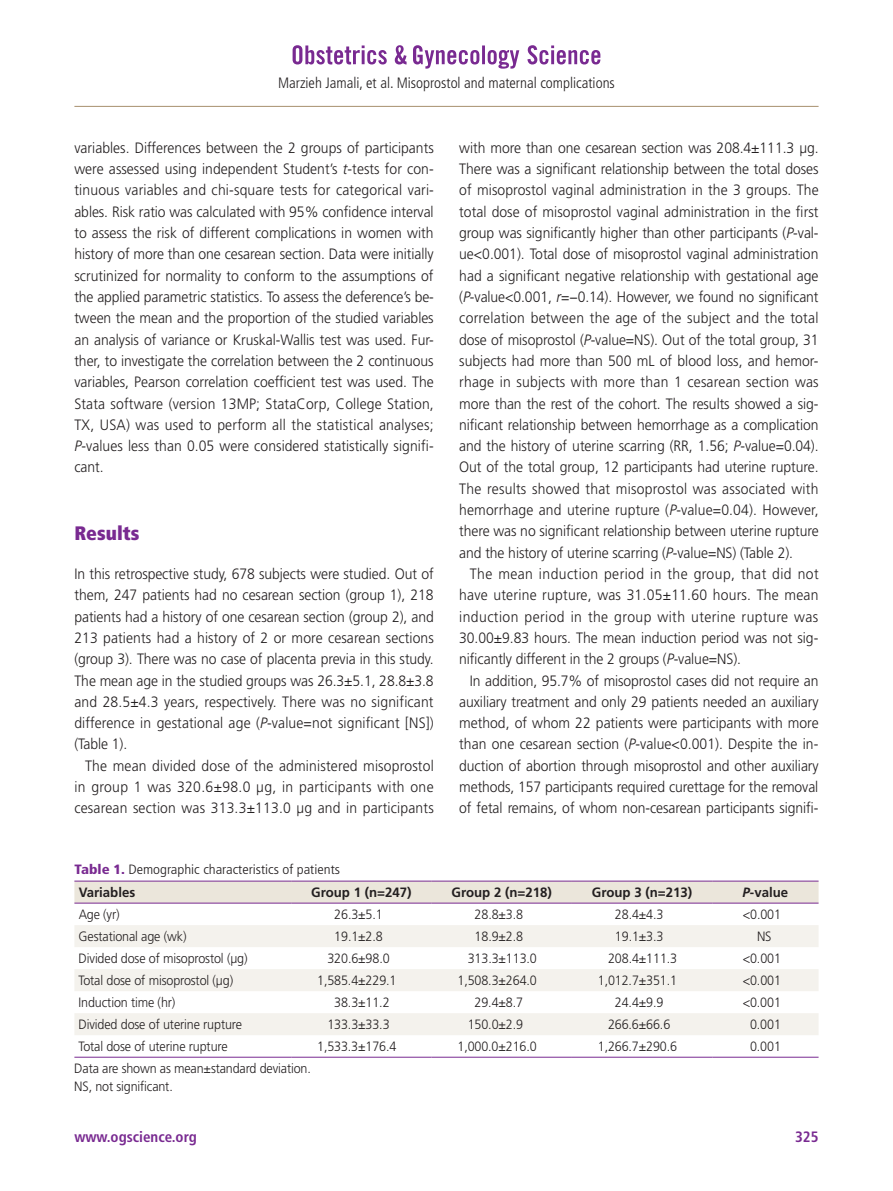
<style>
.page{position:relative;width:893px;height:1191px;background:#fff}
.page>*{position:absolute;margin:0;border:0;box-sizing:border-box;transform-origin:0 0}
.t1{font:900 condensed 19.5px "Frutiger LT Std";color:#792a91}
.t2{font:300 15px/21.3px "Frutiger LT Std";letter-spacing:-.005em;color:#231f20;text-align:justify;scale:.93 1}
.t3{font:300 condensed 15px "Frutiger LT Std";color:#231f20}
.t4{font:700 condensed 15px "Frutiger LT Std";color:#792a91}
.t5{font:300 13.5px/18px "Frutiger LT Std";letter-spacing:-.01em;color:#231f20;scale:.93 1}
.t6{font:300 condensed 13.5px/22.4px "Frutiger LT Std";color:#231f20;scale:1.1 1}
.t7{font:700 13.5px "Frutiger LT Std";color:#231f20}
.s1{font-style:italic}
.s2{font-weight:900;color:#792a91}
.s3{font-weight:700;font-stretch:normal}
</style>
<div class="page">
<hr style="left:74px;top:106px;width:745px;height:1px;background:#ad9676">
<svg style="left:527px;top:45px;width:73px;height:19px"></svg>
<svg style="left:413px;top:45px;width:106px;height:24px"></svg>
<svg style="left:293px;top:45px;width:114px;height:19px"></svg>
<div style="left:74px;top:881px;width:745px;height:21px;background:#ebe6db"></div>
<svg style="left:74px;top:925px;width:745px;height:110px;fill:#f4f2ed"></svg>
<hr style="left:74px;top:880px;width:217px;height:1px;background:#792a91">
<hr style="left:291px;top:880px;width:141px;height:1px;background:#792a91">
<hr style="left:432px;top:880px;width:140px;height:1px;background:#792a91">
<hr style="left:572px;top:880px;width:140px;height:1px;background:#792a91">
<hr style="left:712px;top:880px;width:107px;height:1px;background:#792a91">
<hr style="left:74px;top:902px;width:217px;height:1px;background:#792a91">
<hr style="left:291px;top:902px;width:141px;height:1px;background:#792a91">
<hr style="left:432px;top:902px;width:140px;height:1px;background:#792a91">
<hr style="left:572px;top:902px;width:140px;height:1px;background:#792a91">
<hr style="left:712px;top:902px;width:107px;height:1px;background:#792a91">
<hr style="left:74px;top:1057px;width:217px;height:1px;background:#792a91">
<hr style="left:291px;top:1057px;width:141px;height:1px;background:#792a91">
<hr style="left:432px;top:1057px;width:140px;height:1px;background:#792a91">
<hr style="left:572px;top:1057px;width:140px;height:1px;background:#792a91">
<hr style="left:712px;top:1057px;width:107px;height:1px;background:#792a91">
<p class="t3" style="left:278px;top:74px;width:338px">Marzieh Jamali, et al. Misoprostol and maternal complications</p>
<p class="t2" style="left:74px;top:137px;width:388px">variables. Differences between the 2 groups of participants were assessed using independent Student’s <span class="s1">t</span>-tests for con&shy;tinuous variables and chi-square tests for categorical vari&shy;ables. Risk ratio was calculated with 95% confidence interval to assess the risk of different complications in women with history of more than one cesarean section. Data were initially scrutinized for normality to conform to the assumptions of the applied parametric statistics. To assess the deference’s be&shy;tween the mean and the proportion of the studied variables an analysis of variance or Kruskal-Wallis test was used. Fur&shy;ther, to investigate the correlation between the 2 continuous variables, Pearson correlation coefficient test was used. The Stata software (version 13MP; StataCorp, College Station, TX, USA) was used to perform all the statistical analyses; <span class="s1">P</span>-values less than 0.05 were considered statistically signifi&shy;cant.</p>
<h1 class="t1" style="left:74px;top:521px;width:66px">Results</h1>
<p class="t2" style="left:74px;top:563px;width:388px">In this retrospective study, 678 subjects were studied. Out of them, 247 patients had no cesarean section (group 1), 218 patients had a history of one cesarean section (group 2), and 213 patients had a history of 2 or more cesarean sections (group 3). There was no case of placenta previa in this study.<br>The mean age in the studied groups was 26.3±5.1, 28.8±3.8 and 28.5±4.3 years, respectively. There was no significant difference in gestational age (<span class="s1">P</span>-value=not significant [NS]) (Table 1).</p>
<p class="t2" style="left:74px;top:755px;width:388px;text-indent:11px">The mean divided dose of the administered misoprostol in group 1 was 320.6±98.0 μg, in participants with one cesarean section was 313.3±113.0 μg and in participants</p>
<p class="t2" style="left:459px;top:137px;width:388px">with more than one cesarean section was 208.4±111.3 μg.<br>There was a significant relationship between the total doses of misoprostol vaginal administration in the 3 groups. The total dose of misoprostol vaginal administration in the first group was significantly higher than other participants (<span class="s1">P</span>-val&shy;ue&lt;0.001). Total dose of misoprostol vaginal administration had a significant negative relationship with gestational age (<span class="s1">P</span>-value&lt;0.001, <span class="s1">r</span>=−0.14). However, we found no significant correlation between the age of the subject and the total dose of misoprostol (<span class="s1">P</span>-value=NS). Out of the total group, 31 subjects had more than 500 mL of blood loss, and hemor&shy;rhage in subjects with more than 1 cesarean section was more than the rest of the cohort. The results showed a sig&shy;nificant relationship between hemorrhage as a complication and the history of uterine scarring (RR, 1.56; <span class="s1">P</span>-value=0.04).<br>Out of the total group, 12 participants had uterine rupture.<br>The results showed that misoprostol was associated with hemorrhage and uterine rupture (<span class="s1">P</span>-value=0.04). However, there was no significant relationship between uterine rupture and the history of uterine scarring (<span class="s1">P</span>-value=NS) (Table 2).</p>
<p class="t2" style="left:459px;top:563px;width:388px;text-indent:11px">The mean induction period in the group, that did not have uterine rupture, was 31.05±11.60 hours. The mean induction period in the group with uterine rupture was 30.00±9.83 hours. The mean induction period was not sig&shy;nificantly different in the 2 groups (<span class="s1">P</span>-value=NS).</p>
<p class="t2" style="left:459px;top:670px;width:388px;text-indent:11px">In addition, 95.7% of misoprostol cases did not require an auxiliary treatment and only 29 patients needed an auxiliary method, of whom 22 patients were participants with more than one cesarean section (<span class="s1">P</span>-value&lt;0.001). Despite the in&shy;duction of abortion through misoprostol and other auxiliary methods, 157 participants required curettage for the removal of fetal remains, of whom non-cesarean participants signifi-</p>
<p class="t6" style="left:79px;top:858px;width:239px;text-indent:-4px"><span class="s2">Table 1.</span> Demographic characteristics of patients<br><span class="s3">Variables</span></p>
<p class="t7" style="left:311px;top:884px;width:102px">Group 1 (n=247)</p>
<p class="t7" style="left:452px;top:884px;width:102px">Group 2 (n=218)</p>
<p class="t7" style="left:592px;top:884px;width:102px">Group 3 (n=213)</p>
<p class="t7" style="left:743px;top:884px;width:47px"><span class="s1">P</span>-value</p>
<p class="t5" style="left:79px;top:905px;width:46px">Age (yr)</p>
<p class="t5" style="left:334px;top:905px;width:54px">26.3±5.1</p>
<p class="t5" style="left:475px;top:905px;width:54px">28.8±3.8</p>
<p class="t5" style="left:615px;top:905px;width:54px">28.4±4.3</p>
<p class="t5" style="left:743px;top:905px;width:43px">&lt;0.001</p>
<p class="t5" style="left:79px;top:927px;width:117px">Gestational age (wk)</p>
<p class="t5" style="left:334px;top:927px;width:54px">19.1±2.8</p>
<p class="t5" style="left:475px;top:927px;width:54px">18.9±2.8</p>
<p class="t5" style="left:615px;top:927px;width:54px">19.1±3.3</p>
<p class="t5" style="left:757px;top:927px;width:17px">NS</p>
<p class="t5" style="left:79px;top:949px;width:183px">Divided dose of misoprostol (µg)</p>
<p class="t5" style="left:327px;top:949px;width:68px">320.6±98.0</p>
<p class="t5" style="left:468px;top:949px;width:76px">313.3±113.0</p>
<p class="t5" style="left:608px;top:949px;width:76px">208.4±111.3</p>
<p class="t5" style="left:743px;top:949px;width:43px">&lt;0.001</p>
<p class="t5" style="left:79px;top:971px;width:168px">Total dose of misoprostol (µg)</p>
<p class="t5" style="left:317px;top:971px;width:87px">1,585.4±229.1</p>
<p class="t5" style="left:457px;top:971px;width:87px">1,508.3±264.0</p>
<p class="t5" style="left:598px;top:971px;width:87px">1,012.7±351.1</p>
<p class="t5" style="left:743px;top:971px;width:43px">&lt;0.001</p>
<p class="t5" style="left:79px;top:993px;width:106px">Induction time (hr)</p>
<p class="t5" style="left:334px;top:993px;width:61px">38.3±11.2</p>
<p class="t5" style="left:475px;top:993px;width:54px">29.4±8.7</p>
<p class="t5" style="left:615px;top:993px;width:54px">24.4±9.9</p>
<p class="t5" style="left:743px;top:993px;width:43px">&lt;0.001</p>
<p class="t5" style="left:79px;top:1015px;width:177px">Divided dose of uterine rupture</p>
<p class="t5" style="left:327px;top:1015px;width:68px">133.3±33.3</p>
<p class="t5" style="left:468px;top:1015px;width:61px">150.0±2.9</p>
<p class="t5" style="left:608px;top:1015px;width:68px">266.6±66.6</p>
<p class="t5" style="left:750px;top:1015px;width:35px">0.001</p>
<p class="t5" style="left:79px;top:1037px;width:162px">Total dose of uterine rupture</p>
<p class="t5" style="left:317px;top:1037px;width:87px">1,533.3±176.4</p>
<p class="t5" style="left:457px;top:1037px;width:87px">1,000.0±216.0</p>
<p class="t5" style="left:598px;top:1037px;width:87px">1,266.7±290.6</p>
<p class="t5" style="left:750px;top:1037px;width:35px">0.001</p>
<p class="t5" style="left:74px;top:1059px;width:256px">Data are shown as mean±standard deviation.<br>NS, not significant.</p>
<p class="t4" style="left:74px;top:1128px;width:124px">www.ogscience.org</p>
<p class="t4" style="left:795px;top:1128px;width:25px">325</p>
</div>
